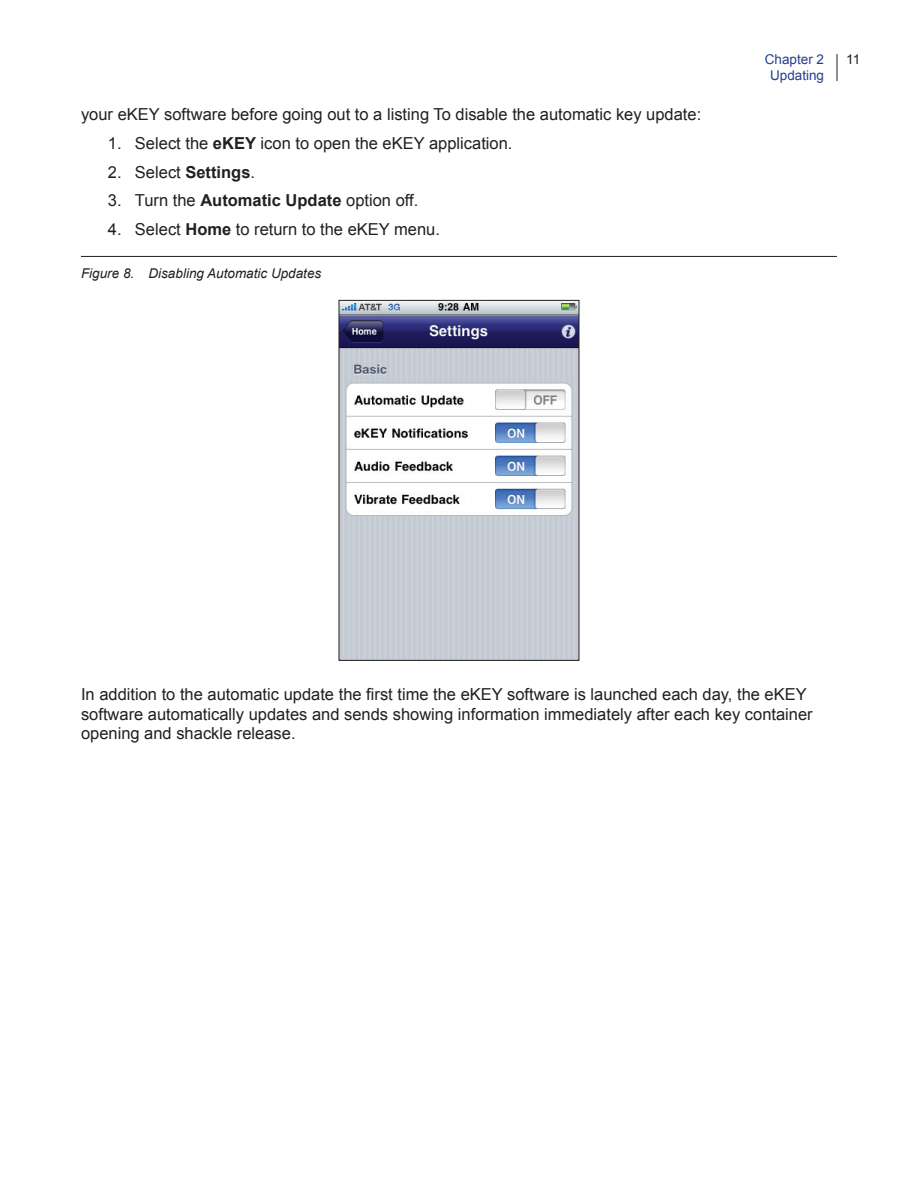
<style>
.page{position:relative;width:918px;height:1188px;background:#fff}
.page>*{position:absolute;margin:0;border:0;box-sizing:border-box;transform-origin:0 0}
.t1{font:16.5px/19.8px "Arial";color:#231f20}
.t2{font:italic 13.5px "Arial";color:#231f20}
.t3{font:13.5px "Arial";color:#253f8e}
.t4{font:13.5px "Arial";color:#231f20}
.s1{font-weight:700}
</style>
<div class="page">
<svg style="left:837px;top:54px;width:1px;height:27px"></svg>
<hr style="left:81px;top:256px;width:756px;height:1px;background:#231f20">
<img style="left:341px;top:302px;width:236px;height:357px">
<div style="left:339px;top:300px;width:240px;height:361px;border:1px solid #231f20"></div>
<p class="t1" style="left:81px;top:104px;width:622px">your eKEY software before going out to a listing To disable the automatic key update:</p>
<p class="t1" style="left:108px;top:133px;width:406px">1. Select the <span class="s1">eKEY</span> icon to open the eKEY application.</p>
<p class="t1" style="left:108px;top:162px;width:149px">2. Select <span class="s1">Settings</span>.</p>
<p class="t1" style="left:108px;top:191px;width:312px">3. Turn the <span class="s1">Automatic Update</span> option off.</p>
<p class="t1" style="left:108px;top:220px;width:334px">4. Select <span class="s1">Home</span> to return to the eKEY menu.</p>
<p class="t2" style="left:81px;top:265px;width:242px">Figure 8. Disabling Automatic Updates</p>
<p class="t3" style="left:765px;top:50px;width:61px">Chapter 2</p>
<p class="t4" style="left:846px;top:50px;width:16px">11</p>
<p class="t3" style="left:770px;top:66px;width:56px">Updating</p>
<p class="t1" style="left:81px;top:684px;width:733px">In addition to the automatic update the first time the eKEY software is launched each day, the eKEY software automatically updates and sends showing information immediately after each key container opening and shackle release.</p>
</div>
